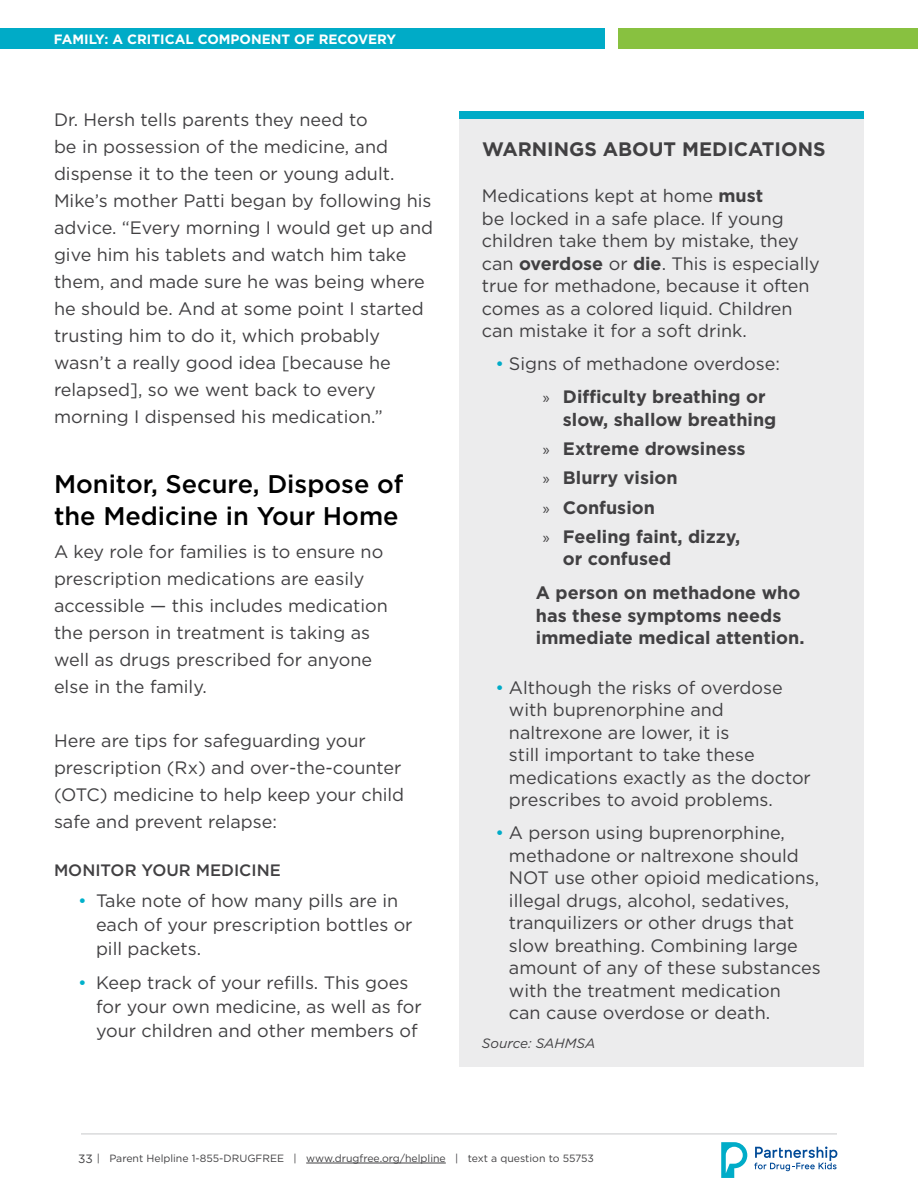
<style>
.page{position:relative;width:918px;height:1188px;background:#fff}
.page>*{position:absolute;margin:0;border:0;box-sizing:border-box;transform-origin:0 0}
.t1{font:500 25.5px/31.5px "Gotham";color:#000}
.t2{font:700 19.5px "Gotham";color:#414042}
.t3{font:18px/27px "Gotham";color:#414042}
.t4{font:700 18px/29.2px "Gotham";color:#414042}
.t5{font:500 16.5px "Gotham";color:#414042}
.t6{font:700 13.5px "Gotham";color:#fff}
.t7{font:italic 13.5px "Gotham";color:#414042}
.t8{font:10.5px "Gotham";color:#414042}
.s1{color:#00b1cb}
.s2{font-weight:700}
.s3{color:#00abc7}
.s4{font-family:"Myriad Pro";font-size:16.5px}
.s5{font-family:"Myriad Pro";font-weight:400;font-size:16.5px}
.s6{font-size:12px}
</style>
<div class="page">
<hr style="left:81px;top:1134px;width:756px;height:1px;background:#c7c8ca">
<hr style="left:306px;top:1163px;width:140px;height:1px;background:#414042">
<svg style="left:754px;top:1147px;width:83px;height:24px"></svg>
<svg style="left:721px;top:1142px;width:26px;height:36px"></svg>
<div style="left:0;top:28px;width:605px;height:21px;background:#00abc7"></div>
<div style="left:618px;top:28px;width:300px;height:21px;background:#88c140"></div>
<div style="left:459px;top:116px;width:405px;height:950px;background:#ececed"></div>
<div style="left:459px;top:112px;width:405px;height:7px;background:#00abc7"></div>
<p class="t6" style="left:54px;top:30px;width:344px">FAMILY: A CRITICAL COMPONENT OF RECOVERY</p>
<p class="t3" style="left:54px;top:106px;width:381px">Dr. Hersh tells parents they need to<br>be in possession of the medicine, and dispense it to the teen or young adult.<br>Mike’s mother Patti began by following his advice. “Every morning I would get up and give him his tablets and watch him take them, and made sure he was being where he should be. And at some point I started trusting him to do it, which probably wasn’t a really good idea [because he relapsed], so we went back to every morning I dispensed his medication.”</p>
<h1 class="t1" style="left:54px;top:468px;width:351px">Monitor, Secure, Dispose of the Medicine in Your Home</h1>
<p class="t3" style="left:54px;top:538px;width:335px">A key role for families is to ensure no prescription medications are easily accessible — this includes medication the person in treatment is taking as well as drugs prescribed for anyone else in the family.</p>
<p class="t3" style="left:54px;top:727px;width:352px">Here are tips for safeguarding your prescription (Rx) and over-the-counter (OTC) medicine to help keep your child safe and prevent relapse:</p>
<p class="t5" style="left:54px;top:859px;width:228px">MONITOR YOUR MEDICINE</p>
<p class="t3" style="left:96px;top:888px;width:318px;line-height:24px;text-indent:-18px"><span class="s1">•</span> Take note of how many pills are in each of your prescription bottles or pill packets.</p>
<p class="t3" style="left:96px;top:970px;width:327px;line-height:24px;text-indent:-18px"><span class="s1">•</span> Keep track of your refills. This goes for your own medicine, as well as for your children and other members of</p>
<p class="t2" style="left:482px;top:136px;width:345px">WARNINGS ABOUT MEDICATIONS</p>
<p class="t3" style="left:482px;top:184px;width:339px;line-height:22.5px">Medications kept at home <span class="s2">must<br></span>be locked in a safe place. If young children take them by mistake, they can <span class="s2">overdose</span> or <span class="s2">die</span>. This is especially true for methadone, because it often comes as a colored liquid. Children can mistake it for a soft drink.</p>
<p class="t3" style="left:543px;top:347px;width:239px;line-height:33px;text-indent:-47px"><span class="s3">•</span> Signs of methadone overdose: <span class="s4">»</span> <span class="s2">Difficulty breathing or</span></p>
<p class="t4" style="left:543px;top:405px;width:235px;text-indent:20px">slow, shallow breathing <span class="s5">»</span> Extreme drowsiness<br><span class="s5">»</span> Blurry vision<br><span class="s5">»</span> Confusion<br><span class="s5">»</span> Feeling faint, dizzy,</p>
<p class="t4" style="left:536px;top:542px;width:266px;line-height:33.8px;text-indent:27px">or confused<br>A person on methadone who</p>
<p class="t4" style="left:536px;top:604px;width:270px;line-height:22.5px">has these symptoms needs immediate medical attention.</p>
<p class="t3" style="left:509px;top:676px;width:304px;line-height:22.5px;text-indent:-14px"><span class="s3">•</span> Although the risks of overdose with buprenorphine and naltrexone are lower, it is<br>still important to take these medications exactly as the doctor prescribes to avoid problems.</p>
<p class="t3" style="left:509px;top:821px;width:313px;line-height:22.5px;text-indent:-14px"><span class="s3">•</span> A person using buprenorphine, methadone or naltrexone should<br>NOT use other opioid medications, illegal drugs, alcohol, sedatives, tranquilizers or other drugs that slow breathing. Combining large amount of any of these substances with the treatment medication<br>can cause overdose or death.</p>
<p class="t7" style="left:482px;top:1035px;width:115px">Source: SAHMSA</p>
<p class="t8" style="left:78px;top:1152px;width:517px"><span class="s6">33</span> | Parent Helpline 1-855-DRUGFREE | www.drugfree.org/helpline | text a question to 55753</p>
</div>
